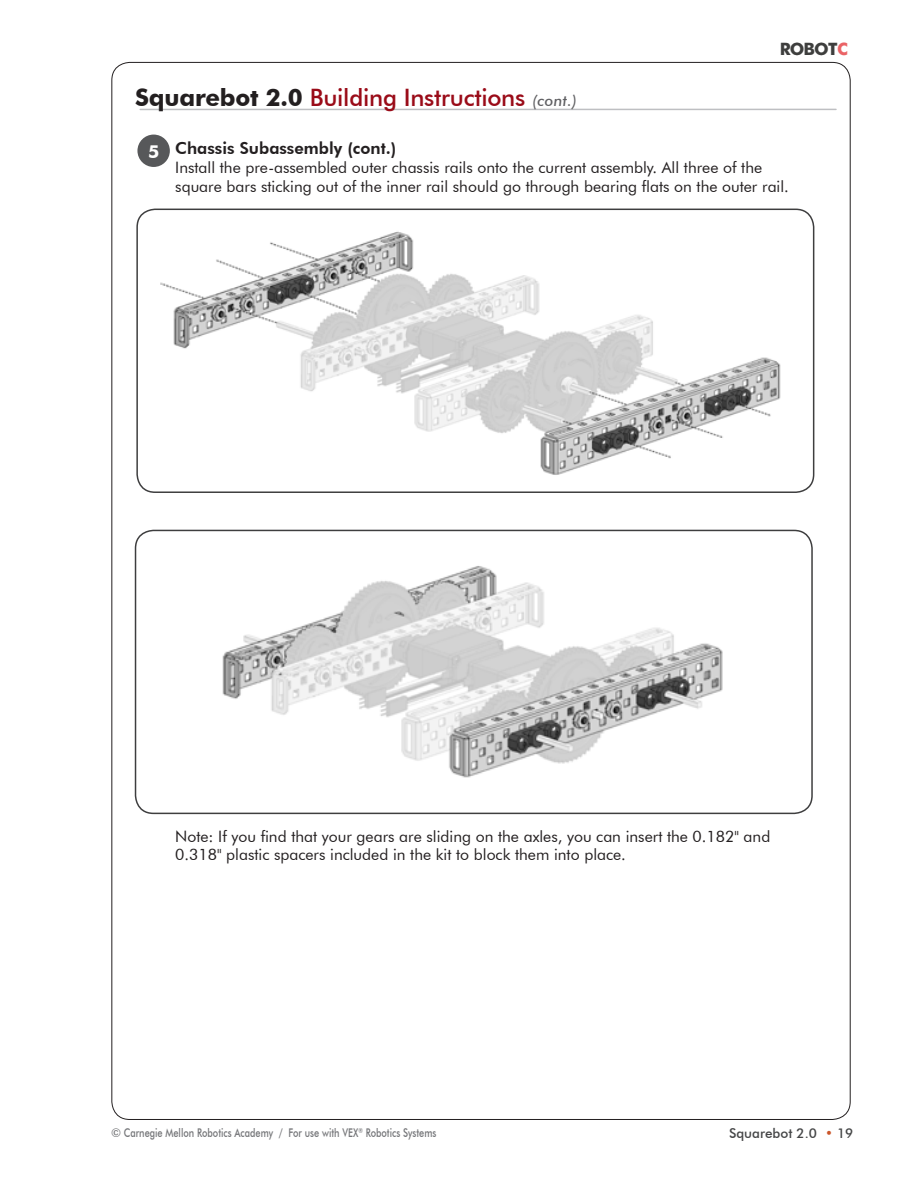
<style>
.page{position:relative;width:918px;height:1188px;background:#fff}
.page>*{position:absolute;margin:0;border:0;box-sizing:border-box;transform-origin:0 0}
.t1{font:500 24px "Futura BT";letter-spacing:-.01em;color:#9a0b18}
.t2{font:700 18px "Futura BT";color:#fff}
.t3{font:700 17.1px "Futura BT";letter-spacing:-.04em;color:#040503}
.Enlarged_Non-number{font:800 16.5px "Futura BT";color:#231f20}
.Enlarged_Non-number-2{font:15.75px/18.9px "Futura BT";color:#231f20}
.t4{font:500 13.5px "Futura BT";color:#454647}
.t5{font:500 12px "Futura BT";color:#757679}
.s1{font-weight:700;color:#231f20}
.s2{font-style:italic;font-size:15px;color:#5f5f62}
.s3{color:#e43538}
.s4{color:#cb562a}
</style>
<div class="page">
<hr style="left:140px;top:109px;width:696px;height:1px;background:#bebfc2">
<img style="left:136px;top:530px;width:676px;height:283px">
<div style="left:135px;top:530px;width:678px;height:284px;border:2px solid #3e3e3f;border-radius:18px"></div>
<img style="left:141px;top:209px;width:640px;height:266px">
<div style="left:136px;top:209px;width:678px;height:284px;border:2px solid #3e3e3f;border-radius:18px"></div>
<div style="left:139px;top:136px;width:30px;height:30px;background:#57585a;border-radius:50%"></div>
<div style="left:137px;top:135px;width:33px;height:32px;border:2px solid #57585a;border-radius:50%"></div>
<h1 class="t1" style="left:135px;top:83px;width:443px"><span class="s1">Squarebot 2.0</span> Building Instructions <span class="s2">(cont.)</span></h1>
<p class="t3" style="left:779px;top:39px;width:70px">ROBOT<span class="s3">C</span></p>
<p class="t2" style="left:148px;top:140px;width:13px">5</p>
<p class="Enlarged_Non-number" style="left:175px;top:138px;width:223px">Chassis Subassembly (cont.)</p>
<p class="Enlarged_Non-number-2" style="left:175px;top:158px;width:615px">Install the pre-assembled outer chassis rails onto the current assembly. All three of the square bars sticking out of the inner rail should go through bearing flats on the outer rail.</p>
<p class="Enlarged_Non-number-2" style="left:175px;top:826px;width:597px">Note: If you find that your gears are sliding on the axles, you can insert the 0.182" and<br>0.318" plastic spacers included in the kit to block them into place.</p>
<p class="t5" style="left:111px;top:1125px;width:327px">© Carnegie Mellon Robotics Academy / For use with VEX<sup>®</sup> Robotics Systems</p>
<p class="t4" style="left:729px;top:1125px;width:126px">Squarebot 2.0 <span class="s4">•</span> 19</p>
</div>
